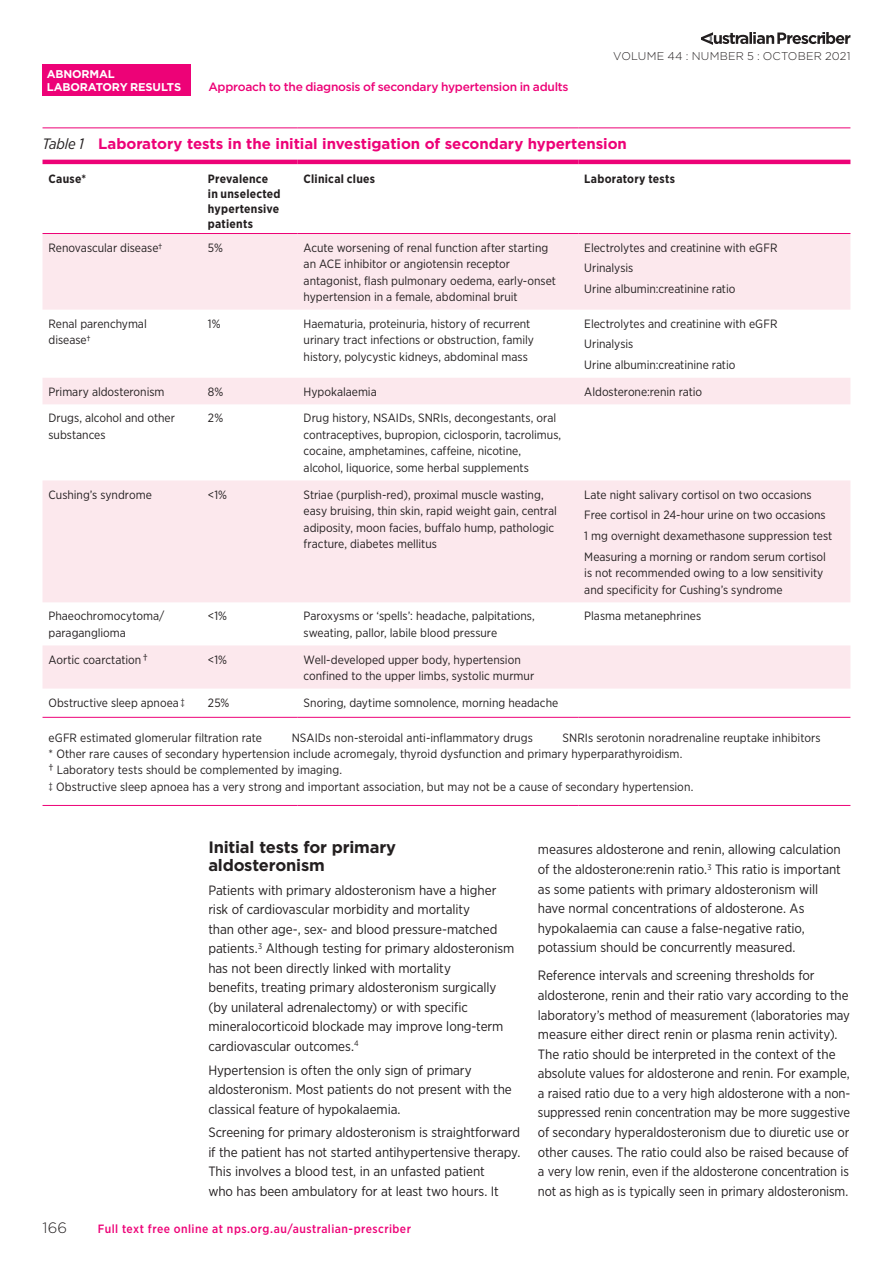
<style>
.page{position:relative;width:893px;height:1263px;background:#fff}
.page>*{position:absolute;margin:0;border:0;box-sizing:border-box;transform-origin:0 0}
.Subheading_Level_1{font:700 16.5px/18px "Gotham";letter-spacing:-.015em;color:#231f20}
.Table_Fig_Header{font:700 15px "Gotham";letter-spacing:-.005em;color:#ed0277}
.t1{font:300 15px "Gotham";color:#231f20}
.Body_Text{font:13.5px/19.5px "Gotham Narrow";letter-spacing:-.005em;color:#231f20}
.Table_Fig_Text{font:12px/16.5px "Gotham Narrow";color:#231f20}
.Table_Fig_Legend{font:12px "Gotham Narrow";letter-spacing:.005em;color:#231f20}
.Table_Fig_Column_Hea{font:700 12px/15px "Gotham Narrow";letter-spacing:.02em;color:#231f20}
.Series_Turnover_Head{font:500 12px "Gotham";letter-spacing:-.02em;color:#ed0277}
.t2{font:500 12px "Gotham Narrow";letter-spacing:.035em;color:#ed0277}
.t3{font:300 11.25px "Gotham";letter-spacing:.02em;color:#231f20}
.Section_Header{font:700 11.25px/13.5px "Gotham";letter-spacing:-.015em;color:#fff}
.s1{font-family:"Gotham Narrow";font-weight:400;font-style:italic;color:#231f20}
.s2{font-size:14.4px}
</style>
<div class="page">
<svg style="left:701px;top:32px;width:149px;height:13px"></svg>
<div style="left:43px;top:65px;width:148px;height:31px;background:#ed0277"></div>
<svg style="left:43px;top:234px;width:807px;height:454px;fill:#fce8ed"></svg>
<hr style="left:43px;top:128px;width:159px;height:1px;background:#ed0277">
<hr style="left:202px;top:128px;width:96px;height:1px;background:#ed0277">
<hr style="left:298px;top:128px;width:280px;height:1px;background:#ed0277">
<hr style="left:578px;top:128px;width:272px;height:1px;background:#ed0277">
<hr style="left:43px;top:717px;width:159px;height:1px;background:#ed0277">
<hr style="left:202px;top:717px;width:96px;height:1px;background:#ed0277">
<hr style="left:298px;top:717px;width:280px;height:1px;background:#ed0277">
<hr style="left:578px;top:717px;width:272px;height:1px;background:#ed0277">
<hr style="left:43px;top:805px;width:159px;height:1px;background:#ed0277">
<hr style="left:202px;top:805px;width:96px;height:1px;background:#ed0277">
<hr style="left:298px;top:805px;width:280px;height:1px;background:#ed0277">
<hr style="left:578px;top:805px;width:272px;height:1px;background:#ed0277">
<hr style="left:43px;top:160px;width:159px;height:4px;background:#ed0277">
<hr style="left:202px;top:160px;width:96px;height:4px;background:#ed0277">
<hr style="left:298px;top:160px;width:280px;height:4px;background:#ed0277">
<hr style="left:578px;top:160px;width:272px;height:4px;background:#ed0277">
<hr style="left:43px;top:233px;width:159px;height:1px;background:#ed0277">
<hr style="left:202px;top:233px;width:96px;height:1px;background:#ed0277">
<hr style="left:298px;top:233px;width:280px;height:1px;background:#ed0277">
<hr style="left:578px;top:233px;width:272px;height:1px;background:#ed0277">
<p class="Section_Header" style="left:47px;top:67px;width:136px">ABNORMAL<br>LABORATORY RESULTS</p>
<p class="Series_Turnover_Head" style="left:208px;top:79px;width:362px">Approach to the diagnosis of secondary hypertension in adults</p>
<p class="t3" style="left:613px;top:48px;width:239px">VOLUME 44 : NUMBER 5 : OCTOBER 2021</p>
<p class="Table_Fig_Header" style="left:43px;top:133px;width:586px"><span class="s1">Table 1</span> Laboratory tests in the initial investigation of secondary hypertension</p>
<p class="Table_Fig_Column_Hea" style="left:49px;top:171px;width:39px">Cause*</p>
<p class="Table_Fig_Column_Hea" style="left:208px;top:171px;width:74px">Prevalence in unselected hypertensive patients</p>
<p class="Table_Fig_Column_Hea" style="left:304px;top:171px;width:73px">Clinical clues</p>
<p class="Table_Fig_Column_Hea" style="left:584px;top:171px;width:92px">Laboratory tests</p>
<p class="Table_Fig_Text" style="left:49px;top:239px;width:115px">Renovascular disease†</p>
<p class="Table_Fig_Text" style="left:208px;top:239px;width:17px">5%</p>
<p class="Table_Fig_Text" style="left:304px;top:239px;width:254px">Acute worsening of renal function after starting an ACE inhibitor or angiotensin receptor antagonist, flash pulmonary oedema, early-onset hypertension in a female, abdominal bruit</p>
<p class="Table_Fig_Text" style="left:584px;top:239px;width:195px">Electrolytes and creatinine with eGFR</p>
<p class="Table_Fig_Text" style="left:584px;top:260px;width:50px">Urinalysis</p>
<p class="Table_Fig_Text" style="left:584px;top:280px;width:153px">Urine albumin:creatinine ratio</p>
<p class="Table_Fig_Text" style="left:49px;top:315px;width:100px">Renal parenchymal disease†</p>
<p class="Table_Fig_Text" style="left:208px;top:315px;width:14px">1%</p>
<p class="Table_Fig_Text" style="left:304px;top:315px;width:232px">Haematuria, proteinuria, history of recurrent urinary tract infections or obstruction, family history, polycystic kidneys, abdominal mass</p>
<p class="Table_Fig_Text" style="left:584px;top:315px;width:195px">Electrolytes and creatinine with eGFR</p>
<p class="Table_Fig_Text" style="left:584px;top:336px;width:50px">Urinalysis</p>
<p class="Table_Fig_Text" style="left:584px;top:356px;width:153px">Urine albumin:creatinine ratio</p>
<p class="Table_Fig_Text" style="left:49px;top:383px;width:117px">Primary aldosteronism</p>
<p class="Table_Fig_Text" style="left:208px;top:383px;width:17px">8%</p>
<p class="Table_Fig_Text" style="left:304px;top:383px;width:75px">Hypokalaemia</p>
<p class="Table_Fig_Text" style="left:584px;top:383px;width:119px">Aldosterone:renin ratio</p>
<p class="Table_Fig_Text" style="left:49px;top:410px;width:128px">Drugs, alcohol and other substances</p>
<p class="Table_Fig_Text" style="left:208px;top:410px;width:17px">2%</p>
<p class="Table_Fig_Text" style="left:304px;top:410px;width:259px">Drug history, NSAIDs, SNRIs, decongestants, oral contraceptives, bupropion, ciclosporin, tacrolimus, cocaine, amphetamines, caffeine, nicotine, alcohol, liquorice, some herbal supplements</p>
<p class="Table_Fig_Text" style="left:49px;top:486px;width:105px">Cushing’s syndrome</p>
<p class="Table_Fig_Text" style="left:208px;top:486px;width:21px">&lt;1%</p>
<p class="Table_Fig_Text" style="left:304px;top:486px;width:255px">Striae (purplish-red), proximal muscle wasting, easy bruising, thin skin, rapid weight gain, central adiposity, moon facies, buffalo hump, pathologic fracture, diabetes mellitus</p>
<p class="Table_Fig_Text" style="left:584px;top:486px;width:229px">Late night salivary cortisol on two occasions</p>
<p class="Table_Fig_Text" style="left:584px;top:507px;width:243px">Free cortisol in 24-hour urine on two occasions</p>
<p class="Table_Fig_Text" style="left:584px;top:527px;width:250px">1 mg overnight dexamethasone suppression test</p>
<p class="Table_Fig_Text" style="left:584px;top:548px;width:243px">Measuring a morning or random serum cortisol is not recommended owing to a low sensitivity and specificity for Cushing’s syndrome</p>
<p class="Table_Fig_Text" style="left:49px;top:608px;width:117px">Phaeochromocytoma/ paraganglioma</p>
<p class="Table_Fig_Text" style="left:208px;top:608px;width:21px">&lt;1%</p>
<p class="Table_Fig_Text" style="left:304px;top:608px;width:233px">Paroxysms or ‘spells’: headache, palpitations, sweating, pallor, labile blood pressure</p>
<p class="Table_Fig_Text" style="left:584px;top:608px;width:118px">Plasma metanephrines</p>
<p class="Table_Fig_Text" style="left:49px;top:651px;width:101px">Aortic coarctation <span class="s2">†</span></p>
<p class="Table_Fig_Text" style="left:208px;top:651px;width:21px">&lt;1%</p>
<p class="Table_Fig_Text" style="left:304px;top:651px;width:232px">Well-developed upper body, hypertension confined to the upper limbs, systolic murmur</p>
<p class="Table_Fig_Text" style="left:49px;top:694px;width:138px">Obstructive sleep apnoea ‡</p>
<p class="Table_Fig_Text" style="left:208px;top:694px;width:23px">25%</p>
<p class="Table_Fig_Text" style="left:304px;top:694px;width:256px">Snoring, daytime somnolence, morning headache</p>
<p class="Table_Fig_Legend" style="left:49px;top:730px;width:215px">eGFR estimated glomerular filtration rate</p>
<p class="Table_Fig_Legend" style="left:292px;top:730px;width:243px">NSAIDs non-steroidal anti-inflammatory drugs</p>
<p class="Table_Fig_Legend" style="left:562px;top:730px;width:260px">SNRIs serotonin noradrenaline reuptake inhibitors</p>
<p class="Table_Fig_Legend" style="left:49px;top:746px;width:635px">* Other rare causes of secondary hypertension include acromegaly, thyroid dysfunction and primary hyperparathyroidism.</p>
<p class="Table_Fig_Legend" style="left:49px;top:763px;width:295px"><span class="s2">†</span> Laboratory tests should be complemented by imaging.</p>
<p class="Table_Fig_Legend" style="left:49px;top:779px;width:646px">‡ Obstructive sleep apnoea has a very strong and important association, but may not be a cause of secondary hypertension.</p>
<p class="t1" style="left:43px;top:1218px;width:26px">166</p>
<p class="Subheading_Level_1" style="left:208px;top:838px;width:189px">Initial tests for primary aldosteronism</p>
<p class="Body_Text" style="left:208px;top:880px;width:307px">Patients with primary aldosteronism have a higher risk of cardiovascular morbidity and mortality<br>than other age-, sex- and blood pressure-matched patients.<sup>3</sup> Although testing for primary aldosteronism has not been directly linked with mortality<br>benefits, treating primary aldosteronism surgically (by unilateral adrenalectomy) or with specific mineralocorticoid blockade may improve long-term cardiovascular outcomes.<sup>4</sup></p>
<p class="Body_Text" style="left:208px;top:1060px;width:305px">Hypertension is often the only sign of primary aldosteronism. Most patients do not present with the classical feature of hypokalaemia.</p>
<p class="Body_Text" style="left:208px;top:1122px;width:314px">Screening for primary aldosteronism is straightforward if the patient has not started antihypertensive therapy.<br>This involves a blood test, in an unfasted patient<br>who has been ambulatory for at least two hours. It</p>
<p class="t2" style="left:98px;top:1221px;width:315px">Full text free online at nps.org.au/australian-prescriber</p>
<p class="Body_Text" style="left:538px;top:840px;width:304px">measures aldosterone and renin, allowing calculation of the aldosterone:renin ratio.<sup>3</sup> This ratio is important as some patients with primary aldosteronism will have normal concentrations of aldosterone. As hypokalaemia can cause a false-negative ratio, potassium should be concurrently measured.</p>
<p class="Body_Text" style="left:538px;top:966px;width:314px">Reference intervals and screening thresholds for aldosterone, renin and their ratio vary according to the laboratory’s method of measurement (laboratories may measure either direct renin or plasma renin activity).<br>The ratio should be interpreted in the context of the absolute values for aldosterone and renin. For example, a raised ratio due to a very high aldosterone with a non&shy;suppressed renin concentration may be more suggestive of secondary hyperaldosteronism due to diuretic use or other causes. The ratio could also be raised because of a very low renin, even if the aldosterone concentration is not as high as is typically seen in primary aldosteronism.</p>
</div>
